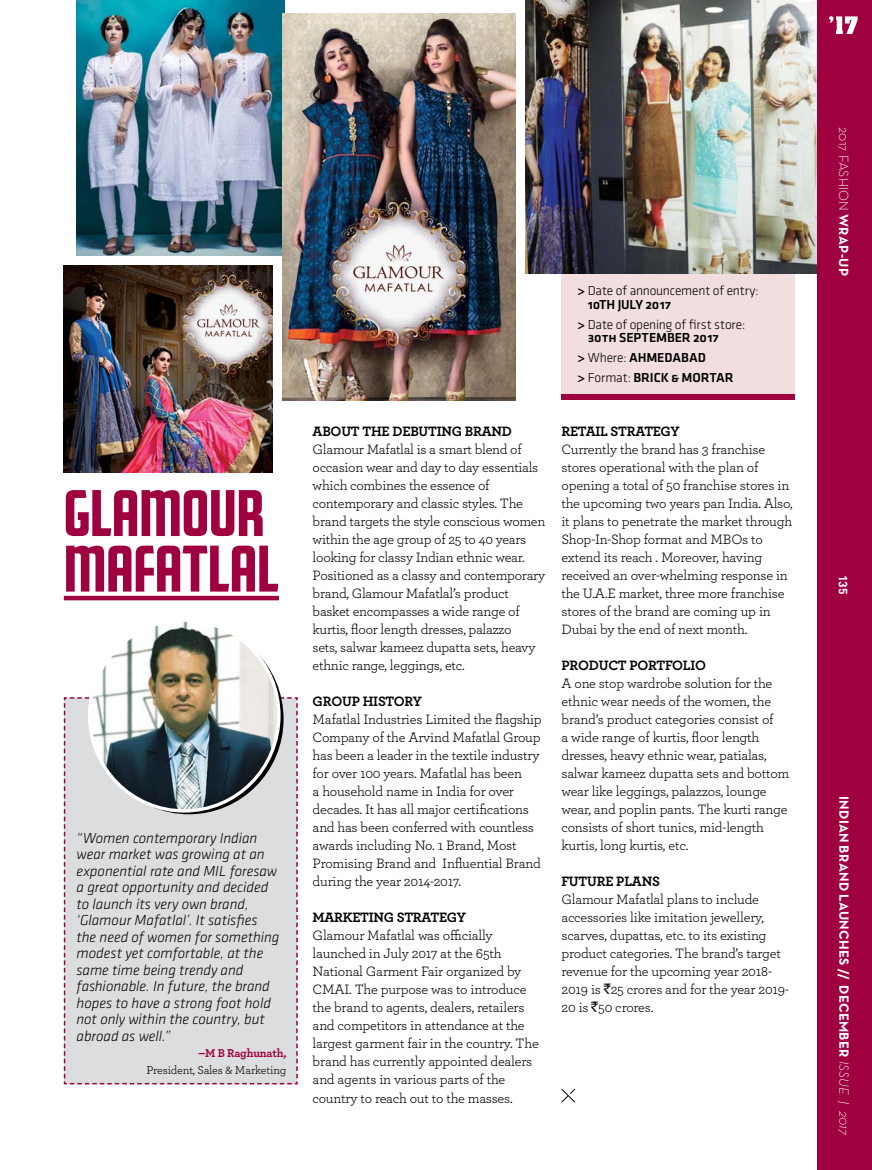
<style>
.page{position:relative;width:872px;height:1170px;background:#fff}
.page>*{position:absolute;margin:0;border:0;box-sizing:border-box;transform-origin:0 0}
.t1{font:66px/55.5px "Golden Gate Gothic";color:#9e0040}
.t2{font:italic 300 15px/16.5px "Klavika";color:#000}
.t3{font:14.25px/18px "Archer";letter-spacing:-.02em;color:#000}
.t4{font:700 14.25px "Archer";letter-spacing:-.015em;color:#000}
.t5{font:13.5px/20px "Klavika Med Caps SC";letter-spacing:-.01em;color:#000}
.t6{font:300 13.5px "Klavika";letter-spacing:-.01em;color:#000}
.t7{font:700 13.5px "Neutra Text";letter-spacing:.025em;color:#fff}
.t8{font:300 13.5px "Neutra Text";letter-spacing:.01em;color:#fff}
.t9{font:12px "Archer";letter-spacing:-.015em;color:#000}
.t10{font:700 12px "Archer";letter-spacing:-.015em;color:#9e0040}
.t11{font:700 12px "DIN";color:#fff}
.s1{font-weight:500}
.s2{font-family:"Klavika";font-weight:500}
.s3{font-family:"Klavika";font-weight:300}
.s4{font-family:"Rupee Foradian"}
.s5{font-weight:700}
.s6{font-weight:300;font-style:italic}
</style>
<div class="page">
<div style="left:818px;top:0;width:54px;height:1169px;background:#9e0040"></div>
<svg style="left:829px;top:16px;width:28px;height:18px"></svg>
<div style="left:64px;top:595px;width:215px;height:5px;background:#9e0040"></div>
<div style="left:63px;top:696px;width:235px;height:389px;background:#dcddde"></div>
<svg style="left:561px;top:1088px;width:14px;height:15px"></svg>
<div style="left:561px;top:274px;width:234px;height:126px;background:#f2dede"></div>
<div style="left:561px;top:394px;width:234px;height:6px;background:#9e0040"></div>
<img style="left:77px;top:0;width:207px;height:256px">
<img style="left:283px;top:14px;width:232px;height:386px">
<img style="left:64px;top:266px;width:209px;height:206px">
<img style="left:525px;top:0;width:291px;height:274px">
<svg style="left:94px;top:623px;width:189px;height:191px"></svg>
<img style="left:90px;top:620px;width:189px;height:190px;border-radius:50%">
<h1 class="t1" style="left:64px;top:489px;width:217px">GLAMOUR<br>MAFATLAL</h1>
<p class="t2" style="left:77px;top:830px;width:204px">“Women contemporary Indian wear market was growing at an exponential rate and MIL foresaw a great opportunity and decided to launch its very own brand, ‘Glamour Mafatlal’. It satisfies the need of women for something modest yet comfortable, at the same time being trendy and fashionable. In future, the brand hopes to have a strong foot hold not only within the country, but abroad as well.”</p>
<p class="t10" style="left:198px;top:1048px;width:89px">–M B Raghunath,</p>
<p class="t9" style="left:146px;top:1065px;width:141px">President, Sales &amp; Marketing</p>
<p class="t6" style="left:577px;top:286px;width:183px"><span class="s1">&gt;</span> Date of announcement of entry:</p>
<p class="t5" style="left:587px;top:294px;width:85px">10TH JULY 2017</p>
<p class="t6" style="left:577px;top:319px;width:170px"><span class="s1">&gt;</span> Date of opening of first store:</p>
<p class="t5" style="left:577px;top:327px;width:158px;text-indent:11px">30th SEPTEMBER 2017<br><span class="s2">&gt;</span> <span class="s3">Where:</span> AHMEDABAD<br><span class="s2">&gt;</span> <span class="s3">Format:</span> BRICK &amp; MORTAR</p>
<p class="t4" style="left:313px;top:426px;width:201px">ABOUT THE DEBUTING BRAND</p>
<p class="t3" style="left:313px;top:441px;width:234px">Glamour Mafatlal is a smart blend of occasion wear and day to day essentials which combines the essence of contemporary and classic styles. The brand targets the style conscious women within the age group of 25 to 40 years looking for classy Indian ethnic wear.<br>Positioned as a classy and contemporary brand, Glamour Mafatlal’s product basket encompasses a wide range of kurtis, floor length dresses, palazzo<br>sets, salwar kameez dupatta sets, heavy ethnic range, leggings, etc.</p>
<p class="t4" style="left:313px;top:696px;width:111px">GROUP HISTORY</p>
<p class="t3" style="left:313px;top:711px;width:231px">Mafatlal Industries Limited the flagship Company of the Arvind Mafatlal Group has been a leader in the textile industry for over 100 years. Mafatlal has been<br>a household name in India for over decades. It has all major certifications and has been conferred with countless awards including No. 1 Brand, Most Promising Brand and Influential Brand during the year 2014-2017.</p>
<p class="t4" style="left:313px;top:912px;width:155px">MARKETING STRATEGY</p>
<p class="t3" style="left:313px;top:928px;width:228px">Glamour Mafatlal was officially launched in July 2017 at the 65th National Garment Fair organized by CMAI. The purpose was to introduce the brand to agents, dealers, retailers and competitors in attendance at the largest garment fair in the country. The brand has currently appointed dealers and agents in various parts of the country to reach out to the masses.</p>
<p class="t4" style="left:561px;top:426px;width:120px">RETAIL STRATEGY</p>
<p class="t3" style="left:561px;top:441px;width:233px">Currently the brand has 3 franchise stores operational with the plan of opening a total of 50 franchise stores in the upcoming two years pan India. Also, it plans to penetrate the market through Shop-In-Shop format and MBOs to extend its reach . Moreover, having received an over-whelming response in the U.A.E market, three more franchise stores of the brand are coming up in Dubai by the end of next month.</p>
<p class="t4" style="left:561px;top:660px;width:146px">PRODUCT PORTFOLIO</p>
<p class="t3" style="left:561px;top:675px;width:229px">A one stop wardrobe solution for the ethnic wear needs of the women, the brand’s product categories consist of<br>a wide range of kurtis, floor length dresses, heavy ethnic wear, patialas, salwar kameez dupatta sets and bottom wear like leggings, palazzos, lounge wear, and poplin pants. The kurti range consists of short tunics, mid-length kurtis, long kurtis, etc.</p>
<p class="t4" style="left:561px;top:876px;width:100px">FUTURE PLANS</p>
<p class="t3" style="left:561px;top:892px;width:229px">Glamour Mafatlal plans to include accessories like imitation jewellery, scarves, dupattas, etc. to its existing product categories. The brand’s target revenue for the upcoming year 2018- 2019 is <span class="s4">`</span>25 crores and for the year 2019- 20 is <span class="s4">`</span>50 crores.</p>
<p class="t8" style="left:848px;top:127px;width:150px;rotate:90deg">2017 FASHION <span class="s5">WRAP-UP</span></p>
<p class="t11" style="left:850px;top:575px;width:21px;rotate:90deg">135</p>
<p class="t7" style="left:849px;top:796px;width:340px;rotate:90deg">INDIAN BRAND LAUNCHES // DECEMBER <span class="s6">ISSUE | 2017</span></p>
</div>
